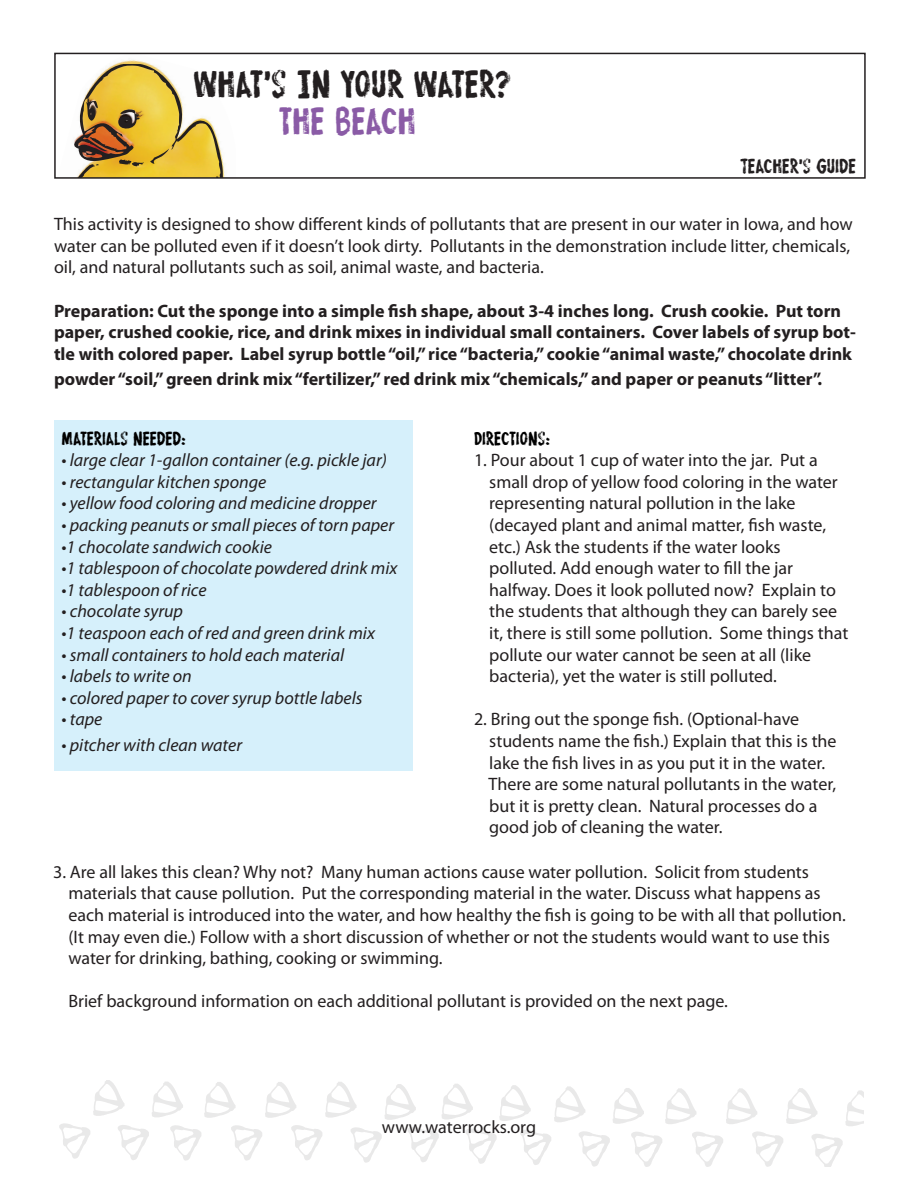
<style>
.page{position:relative;width:918px;height:1188px;background:#fff}
.page>*{position:absolute;margin:0;border:0;box-sizing:border-box;transform-origin:0 0}
.t1{font:45px "Protest Paint BB";color:#231f20}
.t2{font:45px "Protest Paint BB";color:#8a5ba6}
.t3{font:24px "Protest Paint BB";color:#231f20}
.t4{font:22.5px "Protest Paint BB";color:#000}
.t5{font:18px/21.6px "Myriad Pro";color:#231f20}
.t6{font:italic 18px "Myriad Pro";color:#231f20}
.t7{font:700 18px/21.6px "Myriad Pro";color:#231f20}
</style>
<div class="page">
<div style="left:54px;top:421px;width:359px;height:350px;background:#d6f0fb"></div>
<img style="left:115px;top:60px;width:35px;height:4px">
<svg style="left:74px;top:64px;width:151px;height:112px"></svg>
<div style="left:54px;top:53px;width:812px;height:126px;border:2px solid #231f20"></div>
<svg style="left:465px;top:1128px;width:32px;height:36px"></svg>
<svg style="left:499px;top:1085px;width:32px;height:36px"></svg>
<svg style="left:408px;top:1127px;width:31px;height:35px"></svg>
<svg style="left:442px;top:1084px;width:31px;height:36px"></svg>
<svg style="left:351px;top:1127px;width:31px;height:36px"></svg>
<svg style="left:384px;top:1084px;width:32px;height:36px"></svg>
<svg style="left:291px;top:1125px;width:31px;height:35px"></svg>
<svg style="left:325px;top:1082px;width:32px;height:36px"></svg>
<svg style="left:231px;top:1125px;width:31px;height:36px"></svg>
<svg style="left:265px;top:1082px;width:31px;height:36px"></svg>
<svg style="left:170px;top:1125px;width:31px;height:36px"></svg>
<svg style="left:204px;top:1082px;width:32px;height:36px"></svg>
<svg style="left:118px;top:1125px;width:31px;height:35px"></svg>
<svg style="left:152px;top:1082px;width:31px;height:35px"></svg>
<svg style="left:59px;top:1123px;width:31px;height:36px"></svg>
<svg style="left:93px;top:1080px;width:32px;height:36px"></svg>
<svg style="left:811px;top:1134px;width:32px;height:33px"></svg>
<svg style="left:845px;top:1090px;width:19px;height:36px"></svg>
<svg style="left:752px;top:1131px;width:31px;height:36px"></svg>
<svg style="left:786px;top:1088px;width:32px;height:36px"></svg>
<svg style="left:692px;top:1132px;width:31px;height:35px"></svg>
<svg style="left:726px;top:1088px;width:31px;height:36px"></svg>
<svg style="left:631px;top:1132px;width:31px;height:35px"></svg>
<svg style="left:665px;top:1088px;width:32px;height:36px"></svg>
<svg style="left:579px;top:1131px;width:31px;height:36px"></svg>
<svg style="left:613px;top:1088px;width:31px;height:36px"></svg>
<svg style="left:520px;top:1130px;width:31px;height:35px"></svg>
<svg style="left:554px;top:1086px;width:31px;height:36px"></svg>
<p class="t1" style="left:194px;top:55px;width:319px">WHAT’S IN YOUR WATER?</p>
<p class="t2" style="left:279px;top:92px;width:138px">THE BEACH</p>
<p class="t3" style="left:741px;top:151px;width:117px">TEACHER’S GUIDE</p>
<p class="t5" style="left:54px;top:213px;width:800px">This activity is designed to show different kinds of pollutants that are present in our water in Iowa, and how water can be polluted even if it doesn’t look dirty. Pollutants in the demonstration include litter, chemicals, oil, and natural pollutants such as soil, animal waste, and bacteria.</p>
<p class="t7" style="left:54px;top:299px;width:804px">Preparation: Cut the sponge into a simple fish shape, about 3-4 inches long. Crush cookie. Put torn paper, crushed cookie, rice, and drink mixes in individual small containers. Cover labels of syrup bot&shy;tle with colored paper. Label syrup bottle “oil,” rice “bacteria,” cookie “animal waste,” chocolate drink</p>
<p class="t7" style="left:54px;top:367px;width:770px">powder “soil,” green drink mix “fertilizer,” red drink mix “chemicals,” and paper or peanuts “litter”.</p>
<p class="t4" style="left:474px;top:424px;width:78px">DIRECTIONS:</p>
<p class="t5" style="left:489px;top:449px;width:350px;text-indent:-15px">1. Pour about 1 cup of water into the jar. Put a small drop of yellow food coloring in the water</p>
<p class="t5" style="left:489px;top:492px;width:308px">representing natural pollution in the lake</p>
<p class="t5" style="left:489px;top:514px;width:338px">(decayed plant and animal matter, fish waste, etc.) Ask the students if the water looks</p>
<p class="t5" style="left:489px;top:557px;width:305px">polluted. Add enough water to fill the jar</p>
<p class="t5" style="left:489px;top:579px;width:361px">halfway. Does it look polluted now? Explain to the students that although they can barely see it, there is still some pollution. Some things that pollute our water cannot be seen at all (like</p>
<p class="t5" style="left:489px;top:665px;width:289px">bacteria), yet the water is still polluted.</p>
<p class="t5" style="left:474px;top:708px;width:327px">2. Bring out the sponge fish. (Optional-have</p>
<p class="t5" style="left:489px;top:730px;width:350px">students name the fish.) Explain that this is the lake the fish lives in as you put it in the water.<br>There are some natural pollutants in the water, but it is pretty clean. Natural processes do a good job of cleaning the water.</p>
<p class="t5" style="left:53px;top:861px;width:757px">3. Are all lakes this clean? Why not? Many human actions cause water pollution. Solicit from students</p>
<p class="t5" style="left:68px;top:882px;width:754px">materials that cause pollution. Put the corresponding material in the water. Discuss what happens as</p>
<p class="t5" style="left:68px;top:904px;width:779px">each material is introduced into the water, and how healthy the fish is going to be with all that pollution. (It may even die.) Follow with a short discussion of whether or not the students would want to use this water for drinking, bathing, cooking or swimming.</p>
<p class="t5" style="left:68px;top:990px;width:661px">Brief background information on each additional pollutant is provided on the next page.</p>
<p class="t4" style="left:62px;top:424px;width:126px">MATERIALS NEEDED:</p>
<p class="t6" style="left:62px;top:449px;width:327px">• large clear 1-gallon container (e.g. pickle jar)</p>
<p class="t6" style="left:62px;top:471px;width:206px">• rectangular kitchen sponge</p>
<p class="t6" style="left:62px;top:492px;width:317px">• yellow food coloring and medicine dropper</p>
<p class="t6" style="left:62px;top:514px;width:334px">• packing peanuts or small pieces of torn paper</p>
<p class="t6" style="left:62px;top:535px;width:212px">•1 chocolate sandwich cookie</p>
<p class="t6" style="left:62px;top:557px;width:338px">•1 tablespoon of chocolate powdered drink mix</p>
<p class="t6" style="left:62px;top:579px;width:147px">•1 tablespoon of rice</p>
<p class="t6" style="left:62px;top:600px;width:123px">• chocolate syrup</p>
<p class="t6" style="left:62px;top:622px;width:315px">•1 teaspoon each of red and green drink mix</p>
<p class="t6" style="left:62px;top:643px;width:284px">• small containers to hold each material</p>
<p class="t6" style="left:62px;top:665px;width:132px">• labels to write on</p>
<p class="t6" style="left:62px;top:687px;width:303px">• colored paper to cover syrup bottle labels</p>
<p class="t6" style="left:62px;top:708px;width:42px">• tape</p>
<p class="t6" style="left:62px;top:733px;width:182px">• pitcher with clean water</p>
<p class="t5" style="left:382px;top:1116px;width:156px">www.waterrocks.org</p>
</div>
